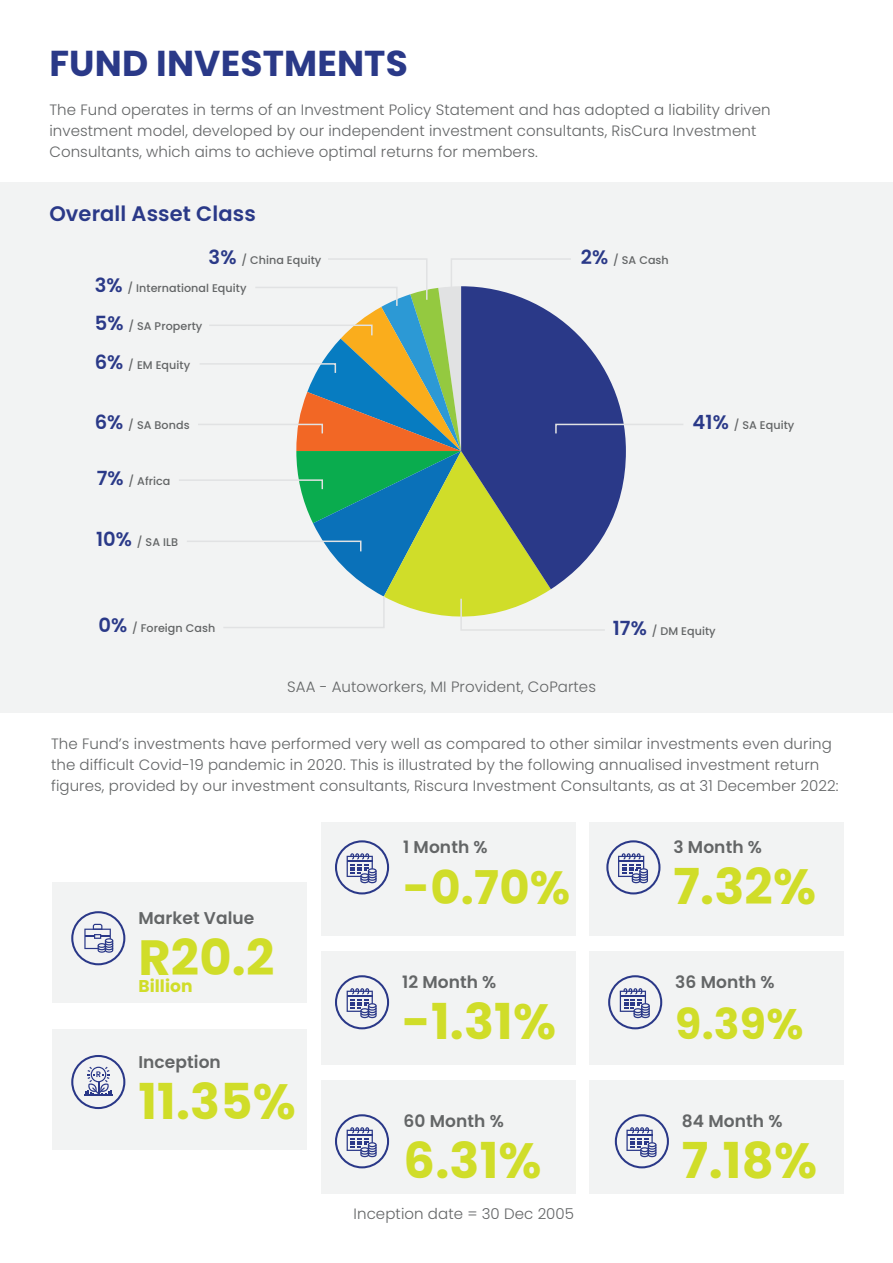
<style>
.page{position:relative;width:893px;height:1263px;background:#fff}
.page>*{position:absolute;margin:0;border:0;box-sizing:border-box;transform-origin:0 0}
.t1{font:700 49.5px "Poppins";letter-spacing:.005em;color:#d0dd29}
.t2{font:700 46.5px "Poppins";color:#d0dd29}
.t3{font:700 42.6px "Poppins";color:#d0dd29}
.t4{font:700 36px "Poppins";letter-spacing:.005em;color:#2a3988}
.t5{font:600 21px "Poppins";letter-spacing:.005em;color:#2a3988}
.t6{font:600 17.1px "Poppins";letter-spacing:.005em;color:#636566}
.t7{font:700 17.1px "Poppins";letter-spacing:.005em;color:#d0dd29}
.t8{font:300 15px/21px "Poppins";letter-spacing:.005em;color:#636566}
.t9{font:500 11.1px "Poppins";letter-spacing:.005em;color:#636566}
.s1{font-weight:600;font-size:19.5px;color:#2a3988}
</style>
<div class="page">
<div style="left:1px;top:182px;width:892px;height:531px;background:#f2f3f3"></div>
<svg style="left:179px;top:258px;width:504px;height:373px"></svg>
<div style="left:52px;top:882px;width:255px;height:121px;background:#f2f3f3"></div>
<div style="left:52px;top:1029px;width:255px;height:121px;background:#f2f3f3"></div>
<div style="left:321px;top:821px;width:255px;height:114px;background:#f2f3f3"></div>
<div style="left:589px;top:821px;width:255px;height:114px;background:#f2f3f3"></div>
<div style="left:321px;top:951px;width:255px;height:114px;background:#f2f3f3"></div>
<div style="left:589px;top:951px;width:255px;height:114px;background:#f2f3f3"></div>
<div style="left:321px;top:1080px;width:255px;height:114px;background:#f2f3f3"></div>
<div style="left:589px;top:1080px;width:255px;height:114px;background:#f2f3f3"></div>
<svg style="left:615px;top:1114px;width:54px;height:54px"></svg>
<svg style="left:608px;top:975px;width:54px;height:54px"></svg>
<svg style="left:606px;top:840px;width:54px;height:54px"></svg>
<svg style="left:335px;top:1114px;width:54px;height:54px"></svg>
<svg style="left:335px;top:975px;width:54px;height:54px"></svg>
<svg style="left:71px;top:911px;width:54px;height:54px"></svg>
<svg style="left:335px;top:840px;width:54px;height:54px"></svg>
<svg style="left:71px;top:1055px;width:54px;height:54px"></svg>
<h3 class="t4" style="left:49px;top:43px;width:360px">FUND INVESTMENTS</h3>
<p class="t8" style="left:49px;top:100px;width:723px">The Fund operates in terms of an Investment Policy Statement and has adopted a liability driven investment model, developed by our independent investment consultants, RisCura Investment<br>Consultants, which aims to achieve optimal returns for members.</p>
<h3 class="t5" style="left:49px;top:201px;width:208px">Overall Asset Class</h3>
<p class="t9" style="left:209px;top:254px;width:114px"><span class="s1">3%</span> / China Equity</p>
<p class="t9" style="left:95px;top:282px;width:153px"><span class="s1">3%</span> / International Equity</p>
<p class="t9" style="left:95px;top:320px;width:109px"><span class="s1">5%</span> / SA Property</p>
<p class="t9" style="left:95px;top:358px;width:97px"><span class="s1">6%</span> / EM Equity</p>
<p class="t9" style="left:95px;top:419px;width:96px"><span class="s1">6%</span> / SA Bonds</p>
<p class="t9" style="left:97px;top:475px;width:75px"><span class="s1">7%</span> / Africa</p>
<p class="t9" style="left:96px;top:536px;width:84px"><span class="s1">10%</span> / SA ILB</p>
<p class="t9" style="left:98px;top:622px;width:118px"><span class="s1">0%</span> / Foreign Cash</p>
<p class="t9" style="left:581px;top:254px;width:90px"><span class="s1">2%</span> / SA Cash</p>
<p class="t9" style="left:693px;top:419px;width:103px"><span class="s1">41%</span> / SA Equity</p>
<p class="t9" style="left:613px;top:625px;width:104px"><span class="s1">17%</span> / DM Equity</p>
<p class="t8" style="left:287px;top:676px;width:310px">SAA - Autoworkers, MI Provident, CoPartes</p>
<p class="t8" style="left:51px;top:734px;width:789px">The Fund’s investments have performed very well as compared to other similar investments even during the difficult Covid-19 pandemic in 2020. This is illustrated by the following annualised investment return figures, provided by our investment consultants, Riscura Investment Consultants, as at 31 December 2022:</p>
<p class="t6" style="left:138px;top:908px;width:118px">Market Value</p>
<h1 class="t1" style="left:138px;top:929px;width:138px">R20.2</h1>
<p class="t7" style="left:138px;top:976px;width:56px">Billion</p>
<p class="t6" style="left:138px;top:1052px;width:84px">Inception</p>
<h1 class="t1" style="left:138px;top:1073px;width:159px">11.35%</h1>
<p class="t6" style="left:403px;top:837px;width:86px">1 Month %</p>
<h2 class="t2" style="left:403px;top:861px;width:169px">-0.70%</h2>
<p class="t6" style="left:402px;top:972px;width:96px">12 Month %</p>
<h1 class="t1" style="left:402px;top:993px;width:156px">-1.31%</h1>
<p class="t6" style="left:404px;top:1111px;width:102px">60 Month %</p>
<h1 class="t1" style="left:404px;top:1132px;width:140px">6.31%</h1>
<p class="t8" style="left:354px;top:1204px;width:222px">Inception date = 30 Dec 2005</p>
<p class="t6" style="left:673px;top:837px;width:90px">3 Month %</p>
<h1 class="t1" style="left:673px;top:858px;width:144px">7.32%</h1>
<p class="t6" style="left:675px;top:972px;width:101px">36 Month %</p>
<h3 class="t3" style="left:675px;top:999px;width:130px">9.39%</h3>
<p class="t6" style="left:682px;top:1111px;width:102px">84 Month %</p>
<h1 class="t1" style="left:682px;top:1132px;width:137px">7.18%</h1>
</div>
